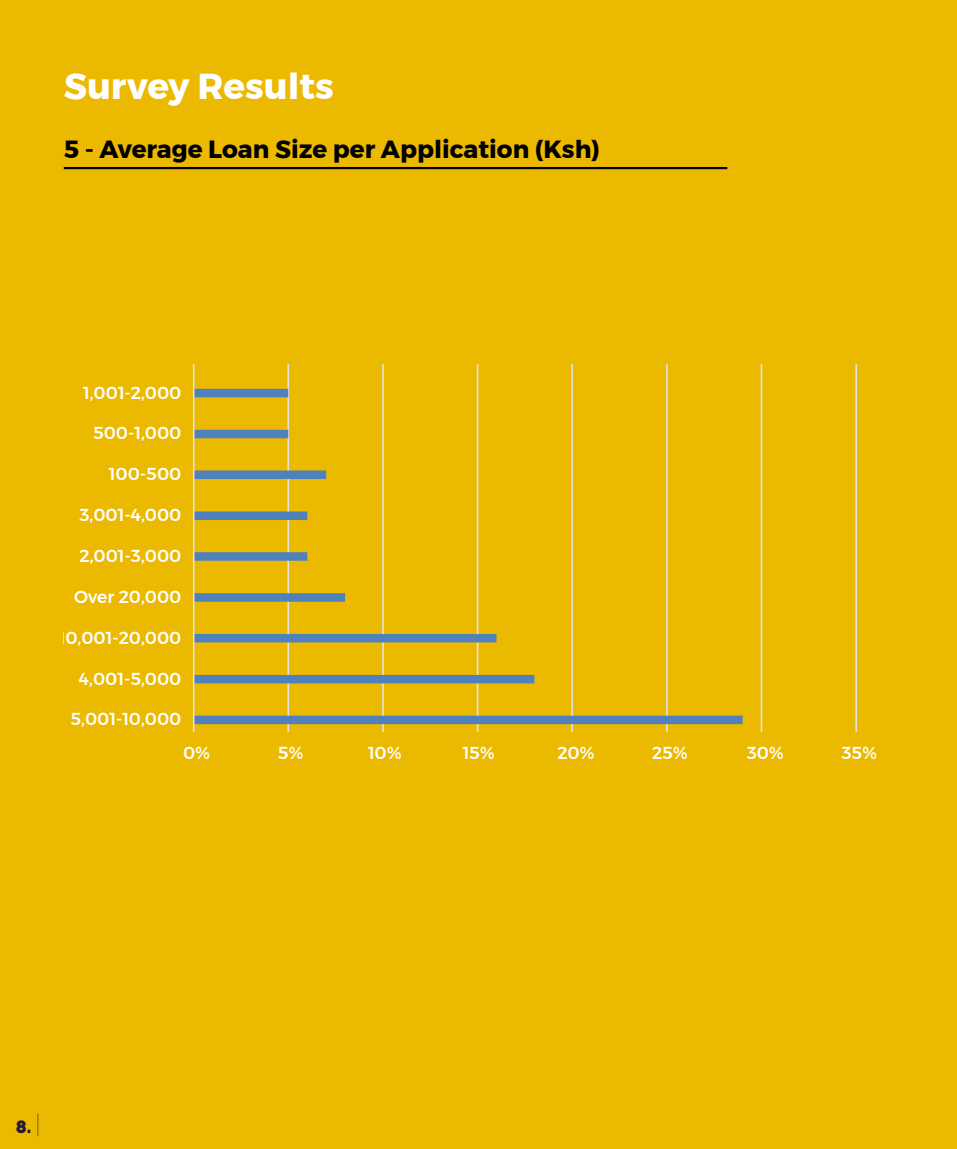
<style>
.page{position:relative;width:957px;height:1149px;background:#fff}
.page>*{position:absolute;margin:0;border:0;box-sizing:border-box;transform-origin:0 0}
.t1{font:700 36px "Montserrat";color:#fff}
.t2{font:700 24.75px "Montserrat";color:#000}
.t3{font:800 18px "Raleway";color:#2a183e}
.t4{font:500 17.32px "Montserrat";color:#fff}
.s1{font-weight:100;font-size:24.75px}
</style>
<div class="page">
<div style="left:0;top:0;width:957px;height:1148px;background:#ecb901"></div>
<hr style="left:64px;top:167px;width:663px;height:2px;background:#000">
<hr style="left:287px;top:364px;width:2px;height:367px;background:#e3e3e3">
<hr style="left:382px;top:364px;width:2px;height:367px;background:#e3e3e3">
<hr style="left:477px;top:364px;width:1px;height:367px;background:#e3e3e3">
<hr style="left:571px;top:364px;width:2px;height:367px;background:#e3e3e3">
<hr style="left:666px;top:364px;width:2px;height:367px;background:#e3e3e3">
<hr style="left:760px;top:364px;width:2px;height:367px;background:#e3e3e3">
<hr style="left:855px;top:364px;width:2px;height:367px;background:#e3e3e3">
<svg style="left:194px;top:388px;width:548px;height:336px"></svg>
<hr style="left:193px;top:364px;width:1px;height:367px;background:#e3e3e3">
<h1 class="t1" style="left:64px;top:57px;width:271px">Survey Results</h1>
<h2 class="t2" style="left:64px;top:129px;width:538px">5 - Average Loan Size per Application (Ksh)</h2>
<p class="t4" style="left:83px;top:379px;width:100px">1,001-2,000</p>
<p class="t4" style="left:93px;top:419px;width:90px">500-1,000</p>
<p class="t4" style="left:109px;top:460px;width:74px">100-500</p>
<p class="t4" style="left:79px;top:501px;width:103px">3,001-4,000</p>
<p class="t4" style="left:80px;top:542px;width:103px">2,001-3,000</p>
<p class="t4" style="left:74px;top:583px;width:109px">Over 20,000</p>
<p class="t4" style="left:59px;top:623px;width:124px">10,001-20,000</p>
<p class="t4" style="left:79px;top:664px;width:104px">4,001-5,000</p>
<p class="t4" style="left:71px;top:705px;width:112px">5,001-10,000</p>
<p class="t4" style="left:183px;top:739px;width:29px">0%</p>
<p class="t4" style="left:278px;top:739px;width:27px">5%</p>
<p class="t4" style="left:368px;top:739px;width:35px">10%</p>
<p class="t4" style="left:463px;top:739px;width:34px">15%</p>
<p class="t4" style="left:557px;top:739px;width:39px">20%</p>
<p class="t4" style="left:652px;top:739px;width:37px">25%</p>
<p class="t4" style="left:747px;top:739px;width:39px">30%</p>
<p class="t4" style="left:841px;top:739px;width:37px">35%</p>
<p class="t3" style="left:16px;top:1115px;width:26px">8. <span class="s1">|</span></p>
</div>
